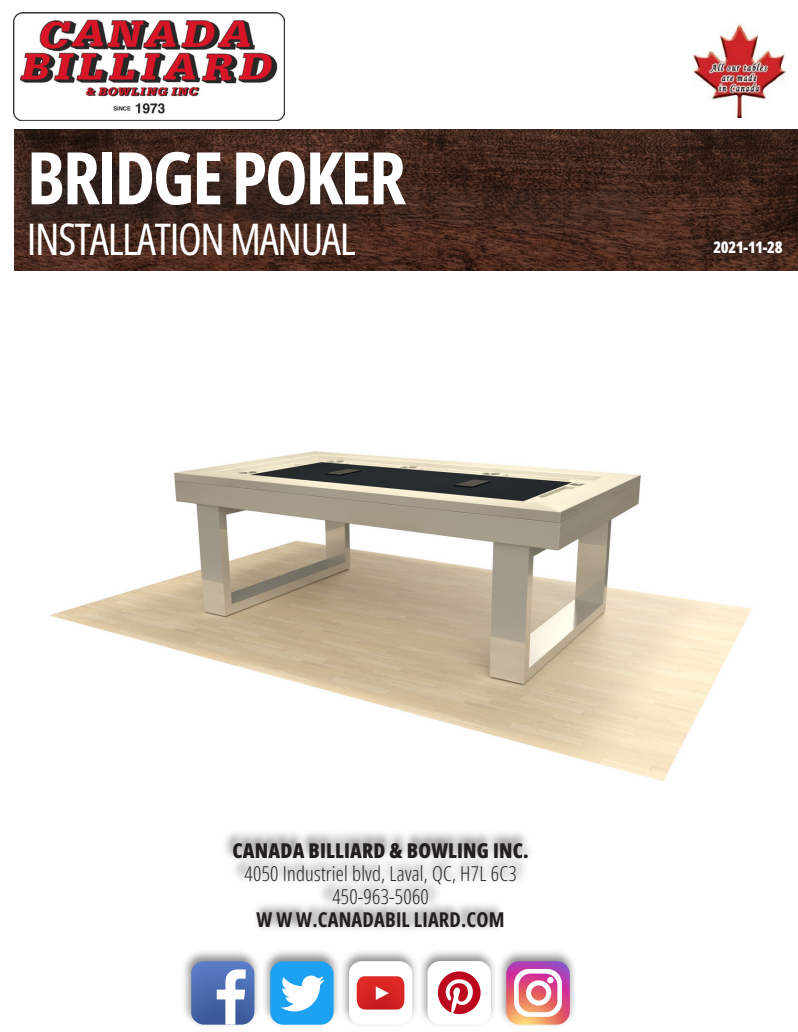
<style>
.page{position:relative;width:798px;height:1032px;background:#fff}
.page>*{position:absolute;margin:0;border:0;box-sizing:border-box;transform-origin:0 0}
.t1{font:700 72.5px "Open Sans Condensed";letter-spacing:-.03em;color:#fff}
.t2{font:43.5px "Open Sans Condensed";letter-spacing:-.03em;color:#fff}
.t3{font:300 20.4px/22.8px "Open Sans Condensed";letter-spacing:.01em;color:#231f20;text-align:center}
.t4{font:700 20.4px "Open Sans Condensed";letter-spacing:.01em;color:#231f20}
.t5{font:800 15.9px "Open Sans Condensed";letter-spacing:-.03em;color:#fff}
.s1{font-weight:800}
</style>
<div class="page">
<img style="left:27px;top:270px;width:752px;height:511px">
<img style="left:14px;top:129px;width:783px;height:141px">
<img style="left:13px;top:13px;width:271px;height:108px">
<img style="left:693px;top:23px;width:91px;height:95px">
<img style="left:20px;top:160px;width:635px;height:73px">
<img style="left:704px;top:234px;width:74px;height:26px">
<img style="left:264px;top:951px;width:310px;height:74px">
<svg style="left:506px;top:960px;width:63px;height:64px;background:#d06a8f"></svg>
<svg style="left:514px;top:968px;width:47px;height:48px"></svg>
<svg style="left:547px;top:976px;width:6px;height:7px"></svg>
<img style="left:184px;top:951px;width:74px;height:74px">
<svg style="left:191px;top:961px;width:63px;height:63px"></svg>
<div style="left:270px;top:961px;width:63px;height:63px;background:#1da1f2;border-radius:13px"></div>
<svg style="left:281px;top:975px;width:43px;height:36px"></svg>
<div style="left:348px;top:960px;width:64px;height:64px;background:#fff;border-radius:13px"></div>
<svg style="left:356px;top:976px;width:48px;height:33px;background:#d93c3b"></svg>
<div style="left:427px;top:960px;width:64px;height:64px;background:#fff;border-radius:13px"></div>
<div style="left:437px;top:971px;width:43px;height:42px;background:#bc081c;border-radius:50%"></div>
<svg style="left:445px;top:979px;width:28px;height:34px"></svg>
<p class="t1" style="left:27px;top:127px;width:380px">BRIDGEPOKER</p>
<p class="t2" style="left:27px;top:209px;width:330px">INSTALLATIONMANUAL</p>
<p class="t5" style="left:713px;top:236px;width:70px">2021-11-28</p>
<p class="t3" style="left:232px;top:838px;width:298px"><span class="s1">CANADA BILLIARD &amp; BOWLING INC.<br></span>4050 Industriel blvd, Laval, QC, H7L 6C3<br>450-963-5060</p>
<p class="t4" style="left:256px;top:904px;width:249px">W W W.CANADABIL LIARD.COM</p>
</div>
